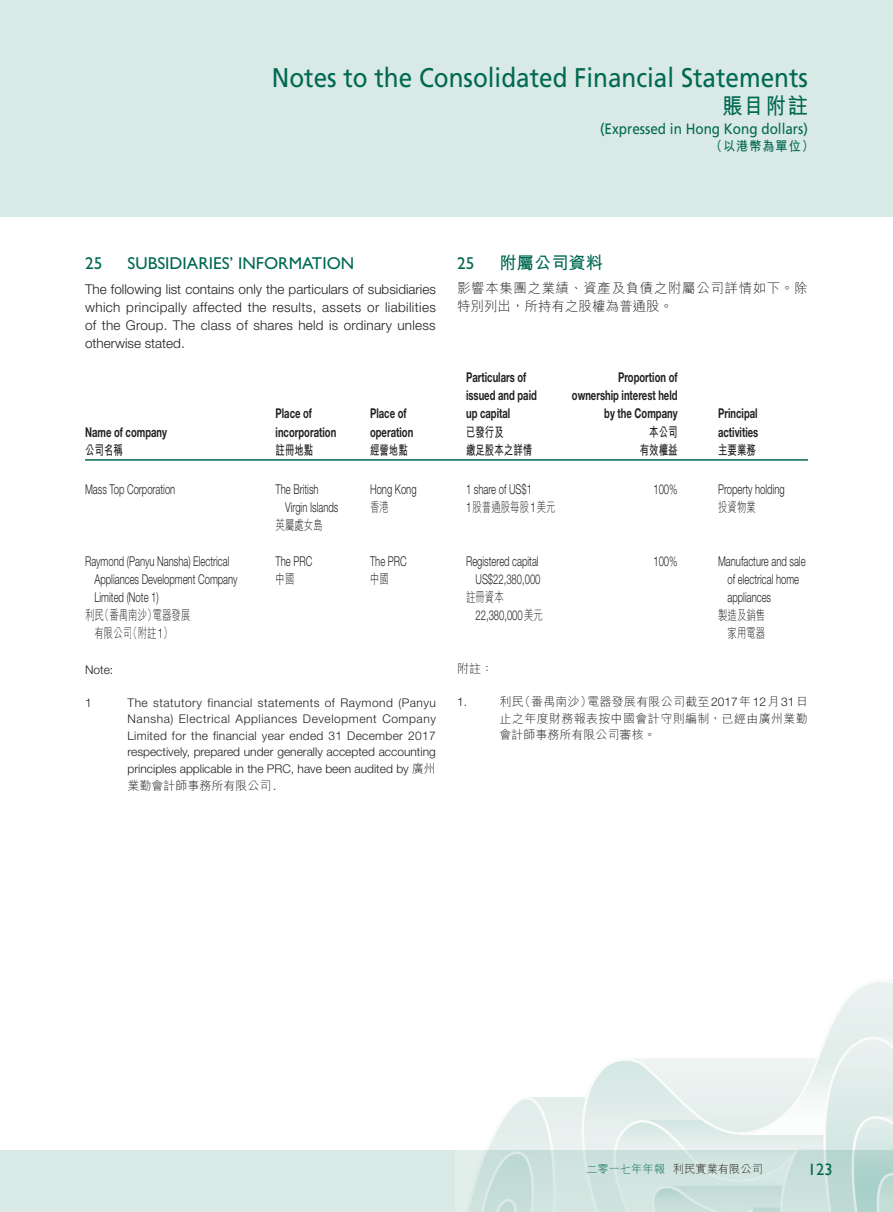
<style>
.page{position:relative;width:893px;height:1212px;background:#fff}
.page>*{position:absolute;margin:0;border:0;box-sizing:border-box;transform-origin:0 0}
.t1{font:27px "Frutiger LT Std";color:#006951;scale:.9 1}
.t2{font:700 22.5px "M Hei HK";color:#006951;scale:.9 1}
.Subhead_1_e{font:17.25px "Gill Sans Std";color:#006951}
.Subhead_1_c{font:700 17.25px "M Hei HK";color:#006951}
.Subhead_1_c-2{font:17.25px "Gill Sans Std";color:#006951}
.t3{font:16.5px "Gill Sans";color:#006951}
.t4{font:15px "Frutiger LT Std";color:#006951;scale:.9 1}
.Table{font:300 13.5px "Helvetica Neue LT Std";color:#231f20;scale:.7 1}
.body_e{font:300 13.5px/18px "Helvetica Neue LT Std";letter-spacing:.02em;color:#231f20;text-align:justify}
.Table-2{font:700 13.5px "Helvetica Neue LT Std";color:#231f20;scale:.7 1}
.Table-3{font:300 13.5px "M Hei HK";color:#231f20;scale:.7 1}
.body_c{font:300 13.5px/18px "M Hei HK";letter-spacing:.045em;color:#231f20}
.Table-4{font:700 13.5px "M Hei HK";color:#231f20;scale:.7 1}
.t5{font:700 13.5px "M Hei HK";letter-spacing:.08em;color:#006951;scale:.9 1}
.Notes_e{font:300 12px/16.6px "Helvetica Neue LT Std";color:#231f20;text-align:justify}
.Notes_c{font:300 12px/16.5px "M Hei HK";letter-spacing:.03em;color:#231f20;text-align:justify}
.Notes_c-2{font:300 12px "Helvetica Neue LT Std";color:#231f20}
.t6{font:300 11.25px "M Hei HK";color:#231f20}
.s1{font-family:"Helvetica Neue LT Std"}
.s2{font-family:"M Hei HK"}
.s3{color:#006951}
</style>
<div class="page">
<div style="left:0;top:0;width:893px;height:217px;background:#d9e9e5"></div>
<div style="left:0;top:1150px;width:893px;height:62px;background:#d9e9e5"></div>
<img style="left:472px;top:980px;width:421px;height:232px">
<hr style="left:85px;top:459px;width:723px;height:2px;background:#006951">
<h1 class="t1" style="left:272px;top:61px;width:597px">Notes to the Consolidated Financial Statements</h1>
<h2 class="t2" style="left:722px;top:90px;width:97px">賬目附註</h2>
<p class="t4" style="left:600px;top:120px;width:232px">(Expressed in Hong Kong dollars)</p>
<p class="t5" style="left:710px;top:137px;width:117px">（以港幣為單位）</p>
<p class="Subhead_1_e" style="left:85px;top:254px;width:19px">25</p>
<p class="Subhead_1_e" style="left:128px;top:254px;width:228px">SUBSIDIARIES’ INFORMATION</p>
<p class="body_e" style="left:85px;top:280px;width:352px">The following list contains only the particulars of subsidiaries which principally affected the results, assets or liabilities of the Group. The class of shares held is ordinary unless otherwise stated.</p>
<p class="Subhead_1_c-2" style="left:457px;top:253px;width:19px">25</p>
<p class="Subhead_1_c" style="left:500px;top:250px;width:105px">附屬公司資料</p>
<p class="body_c" style="left:457px;top:279px;width:352px">影響本集團之業績、資產及負債之附屬公司詳情如下。除特別列出，所持有之股權為普通股。</p>
<p class="Table-2" style="left:466px;top:369px;width:88px">Particulars of</p>
<p class="Table-2" style="left:618px;top:369px;width:86px">Proportion of</p>
<p class="Table-2" style="left:466px;top:387px;width:103px">issued and paid</p>
<p class="Table-2" style="left:572px;top:387px;width:152px">ownership interest held</p>
<p class="Table-2" style="left:276px;top:405px;width:54px">Place of</p>
<p class="Table-2" style="left:370px;top:405px;width:54px">Place of</p>
<p class="Table-2" style="left:466px;top:405px;width:65px">up capital</p>
<p class="Table-2" style="left:604px;top:405px;width:106px">by the Company</p>
<p class="Table-2" style="left:718px;top:405px;width:58px">Principal</p>
<p class="Table-2" style="left:85px;top:424px;width:119px">Name of company</p>
<p class="Table-2" style="left:276px;top:424px;width:88px">incorporation</p>
<p class="Table-2" style="left:370px;top:424px;width:63px">operation</p>
<p class="Table-4" style="left:466px;top:422px;width:55px">已發行及</p>
<p class="Table-4" style="left:649px;top:422px;width:42px">本公司</p>
<p class="Table-2" style="left:718px;top:424px;width:59px">activities</p>
<p class="Table-4" style="left:85px;top:440px;width:56px">公司名稱</p>
<p class="Table-4" style="left:276px;top:440px;width:55px">註冊地點</p>
<p class="Table-4" style="left:370px;top:440px;width:56px">經營地點</p>
<p class="Table-4" style="left:466px;top:440px;width:96px">繳足股本之詳情</p>
<p class="Table-4" style="left:640px;top:440px;width:55px">有效權益</p>
<p class="Table-4" style="left:718px;top:440px;width:55px">主要業務</p>
<p class="Table" style="left:85px;top:481px;width:131px">Mass Top Corporation</p>
<p class="Table" style="left:276px;top:481px;width:63px">The British</p>
<p class="Table" style="left:370px;top:481px;width:68px">Hong Kong</p>
<p class="Table" style="left:466px;top:481px;width:96px">1 share of US$1</p>
<p class="Table" style="left:653px;top:481px;width:36px">100%</p>
<p class="Table" style="left:718px;top:481px;width:97px">Property holding</p>
<p class="Table" style="left:285px;top:499px;width:78px">Virgin Islands</p>
<p class="Table-3" style="left:370px;top:500px;width:29px">香港</p>
<p class="Table-3" style="left:466px;top:500px;width:130px"><span class="s1">1</span>股普通股每股<span class="s1">1</span>美元</p>
<p class="Table-3" style="left:718px;top:500px;width:55px">投資物業</p>
<p class="Table-3" style="left:276px;top:518px;width:69px">英屬處女島</p>
<p class="Table" style="left:85px;top:553px;width:208px">Raymond (Panyu Nansha) Electrical</p>
<p class="Table" style="left:276px;top:553px;width:54px">The PRC</p>
<p class="Table" style="left:370px;top:553px;width:54px">The PRC</p>
<p class="Table" style="left:466px;top:553px;width:105px">Registered capital</p>
<p class="Table" style="left:653px;top:553px;width:36px">100%</p>
<p class="Table" style="left:718px;top:553px;width:127px">Manufacture and sale</p>
<p class="Table" style="left:94px;top:571px;width:206px">Appliances Development Company</p>
<p class="Table-3" style="left:276px;top:572px;width:29px">中國</p>
<p class="Table-3" style="left:370px;top:572px;width:29px">中國</p>
<p class="Table" style="left:475px;top:571px;width:94px">US$22,380,000</p>
<p class="Table" style="left:727px;top:571px;width:104px">of electrical home</p>
<p class="Table" style="left:94px;top:589px;width:93px">Limited (Note 1)</p>
<p class="Table-3" style="left:466px;top:590px;width:55px">註冊資本</p>
<p class="Table" style="left:727px;top:589px;width:64px">appliances</p>
<p class="Table-3" style="left:85px;top:608px;width:152px">利民（番禺南沙）電器發展</p>
<p class="Table" style="left:475px;top:607px;width:98px">22,380,000<span class="s2">美元</span></p>
<p class="Table-3" style="left:718px;top:608px;width:69px">製造及銷售</p>
<p class="Table-3" style="left:94px;top:626px;width:113px">有限公司（附註<span class="s1">1</span>）</p>
<p class="Table-3" style="left:727px;top:626px;width:55px">家用電器</p>
<p class="Notes_e" style="left:85px;top:661px;width:30px">Note:</p>
<p class="Notes_e" style="left:85px;top:694px;width:8px">1</p>
<p class="Notes_e" style="left:128px;top:694px;width:310px">The statutory financial statements of Raymond (Panyu Nansha) Electrical Appliances Development Company Limited for the financial year ended 31 December 2017 respectively, prepared under generally accepted accounting principles applicable in the PRC, have been audited by <span class="s2">廣州業勤會計師事務所有限公司</span>.</p>
<p class="Notes_c" style="left:457px;top:661px;width:37px">附註：</p>
<p class="Notes_c-2" style="left:457px;top:695px;width:12px">1.</p>
<p class="Notes_c" style="left:500px;top:694px;width:310px">利民（番禺南沙）電器發展有限公司截至<span class="s1">2017</span>年<span class="s1">12</span>月<span class="s1">31</span>日止之年度財務報表按中國會計守則編制，已經由廣州業勤會計師事務所有限公司審核。</p>
<p class="t6" style="left:586px;top:1163px;width:178px"><span class="s3">二零一七年年報</span> 利民實業有限公司</p>
<h3 class="t3" style="left:808px;top:1159px;width:26px">123</h3>
</div>
